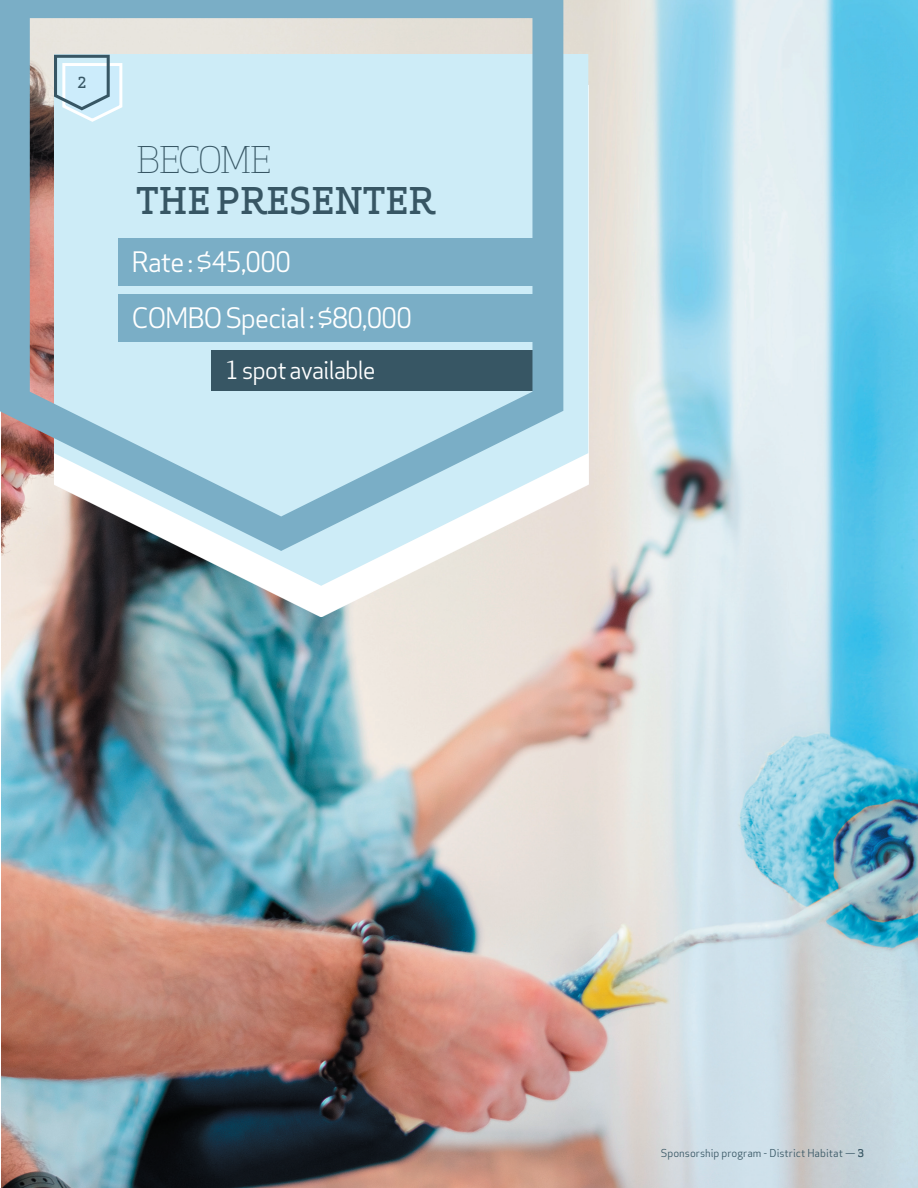
<style>
.page{position:relative;width:918px;height:1188px;background:#fff}
.page>*{position:absolute;margin:0;border:0;box-sizing:border-box;transform-origin:0 0}
.t1{font:500 36px "Apex Serif";color:#375664}
.t2{font:300 36px "Apex Serif";letter-spacing:-.05em;color:#375664}
.t3{font:27px/55.9px "Apex Sans";letter-spacing:-.05em;color:#fff}
.t4{font:24px "Apex Sans";letter-spacing:-.05em;color:#fff}
.t5{font:500 14.85px "Apex Serif";color:#375664}
.t6{font:10.5px "Apex Sans";color:#375664}
.s1{font-family:"Apex Serif";font-weight:500}
</style>
<div class="page">
<img style="left:1px;top:0;width:917px;height:1188px">
<svg style="left:54px;top:586px;width:534px;height:31px;background:#b2bab9"></svg>
<svg style="left:54px;top:54px;width:534px;height:532px"></svg>
<svg style="left:0;top:0;width:563px;height:551px;background:#aeccd8"></svg>
<h3 class="t5" style="left:77px;top:73px;width:10px">2</h3>
<h1 class="t2" style="left:136px;top:137px;width:137px">BECOME</h1>
<h1 class="t1" style="left:136px;top:178px;width:300px">THE PRESENTER</h1>
<h2 class="t3" style="left:132px;top:231px;width:282px">Rate : $45,000<br>COMBO Special : $80,000</h2>
<h3 class="t4" style="left:225px;top:351px;width:152px">1 spot available</h3>
<p class="t6" style="left:661px;top:1144px;width:205px">Sponsorship program - District Habitat — <span class="s1">3</span></p>
</div>
